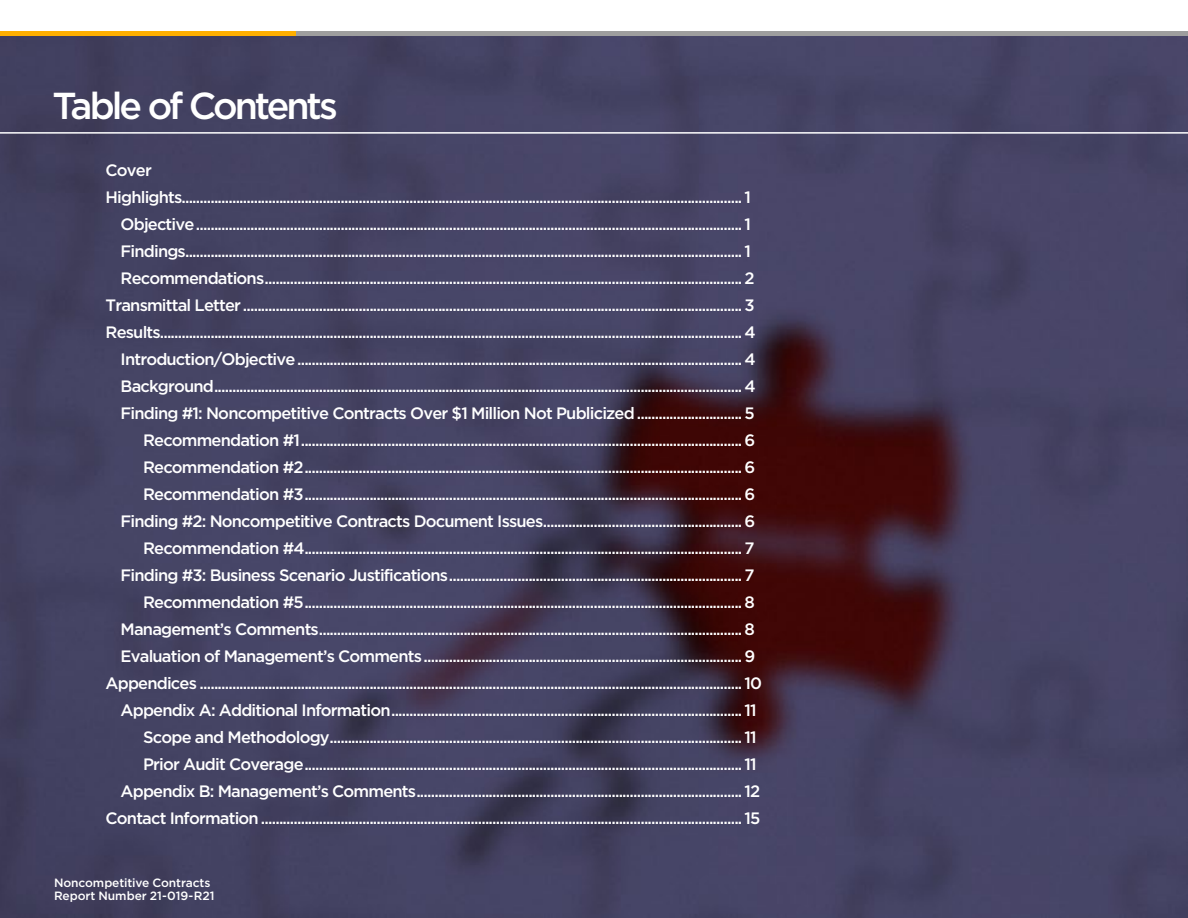
<style>
.page{position:relative;width:1188px;height:918px;background:#fff}
.page>*{position:absolute;margin:0;border:0;box-sizing:border-box;transform-origin:0 0}
.t1{font:500 37.5px "Gotham";letter-spacing:-.085em;color:#fff}
.t2{font:500 16.5px "Gotham";letter-spacing:-.05em;color:#fff}
.t3{font:500 12px/13.5px "Gotham";letter-spacing:-.005em;color:#fff}
</style>
<div class="page">
<img style="left:0;top:31px;width:1188px;height:887px">
<hr style="left:0;top:132px;width:1188px;height:2px;background:#fff">
<hr style="left:0;top:32px;width:1188px;height:4px;background:#9e9e9e">
<hr style="left:0;top:32px;width:295px;height:4px;background:#ffaf00">
<h1 class="t1" style="left:52px;top:84px;width:287px">Table of Contents</h1>
<p class="t2" style="left:106px;top:161px;width:48px">Cover</p>
<p class="t2" style="left:106px;top:188px;width:647px">Highlights........................................................................................................................................................... 1</p>
<p class="t2" style="left:121px;top:215px;width:632px">Objective....................................................................................................................................................... 1</p>
<p class="t2" style="left:121px;top:242px;width:632px">Findings.......................................................................................................................................................... 1</p>
<p class="t2" style="left:121px;top:269px;width:636px">Recommendations.................................................................................................................................... 2</p>
<p class="t2" style="left:106px;top:296px;width:651px">Transmittal Letter .......................................................................................................................................... 3</p>
<p class="t2" style="left:106px;top:323px;width:652px">Results................................................................................................................................................................. 4</p>
<p class="t2" style="left:121px;top:350px;width:637px">Introduction/Objective........................................................................................................................... 4</p>
<p class="t2" style="left:121px;top:377px;width:637px">Background.................................................................................................................................................. 4</p>
<p class="t2" style="left:121px;top:404px;width:636px">Finding #1: Noncompetitive Contracts Over $1 Million Not Publicized ............................. 5</p>
<p class="t2" style="left:143px;top:431px;width:614px">Recommendation #1.......................................................................................................................... 6</p>
<p class="t2" style="left:143px;top:458px;width:614px">Recommendation #2......................................................................................................................... 6</p>
<p class="t2" style="left:143px;top:485px;width:614px">Recommendation #3......................................................................................................................... 6</p>
<p class="t2" style="left:121px;top:512px;width:636px">Finding #2: Noncompetitive Contracts Document Issues....................................................... 6</p>
<p class="t2" style="left:143px;top:539px;width:613px">Recommendation #4......................................................................................................................... 7</p>
<p class="t2" style="left:121px;top:566px;width:636px">Finding #3: Business Scenario Justifications................................................................................. 7</p>
<p class="t2" style="left:143px;top:593px;width:613px">Recommendation #5......................................................................................................................... 8</p>
<p class="t2" style="left:121px;top:620px;width:636px">Management’s Comments..................................................................................................................... 8</p>
<p class="t2" style="left:121px;top:647px;width:636px">Evaluation of Management’s Comments........................................................................................ 9</p>
<p class="t2" style="left:106px;top:674px;width:658px">Appendices ...................................................................................................................................................... 10</p>
<p class="t2" style="left:121px;top:701px;width:638px">Appendix A: Additional Information................................................................................................. 11</p>
<p class="t2" style="left:143px;top:728px;width:615px">Scope and Methodology.................................................................................................................. 11</p>
<p class="t2" style="left:143px;top:755px;width:615px">Prior Audit Coverage......................................................................................................................... 11</p>
<p class="t2" style="left:121px;top:782px;width:641px">Appendix B: Management’s Comments.......................................................................................... 12</p>
<p class="t2" style="left:106px;top:809px;width:656px">Contact Information ..................................................................................................................................... 15</p>
<p class="t3" style="left:54px;top:875px;width:162px">Noncompetitive Contracts<br>Report Number 21-019-R21</p>
</div>
